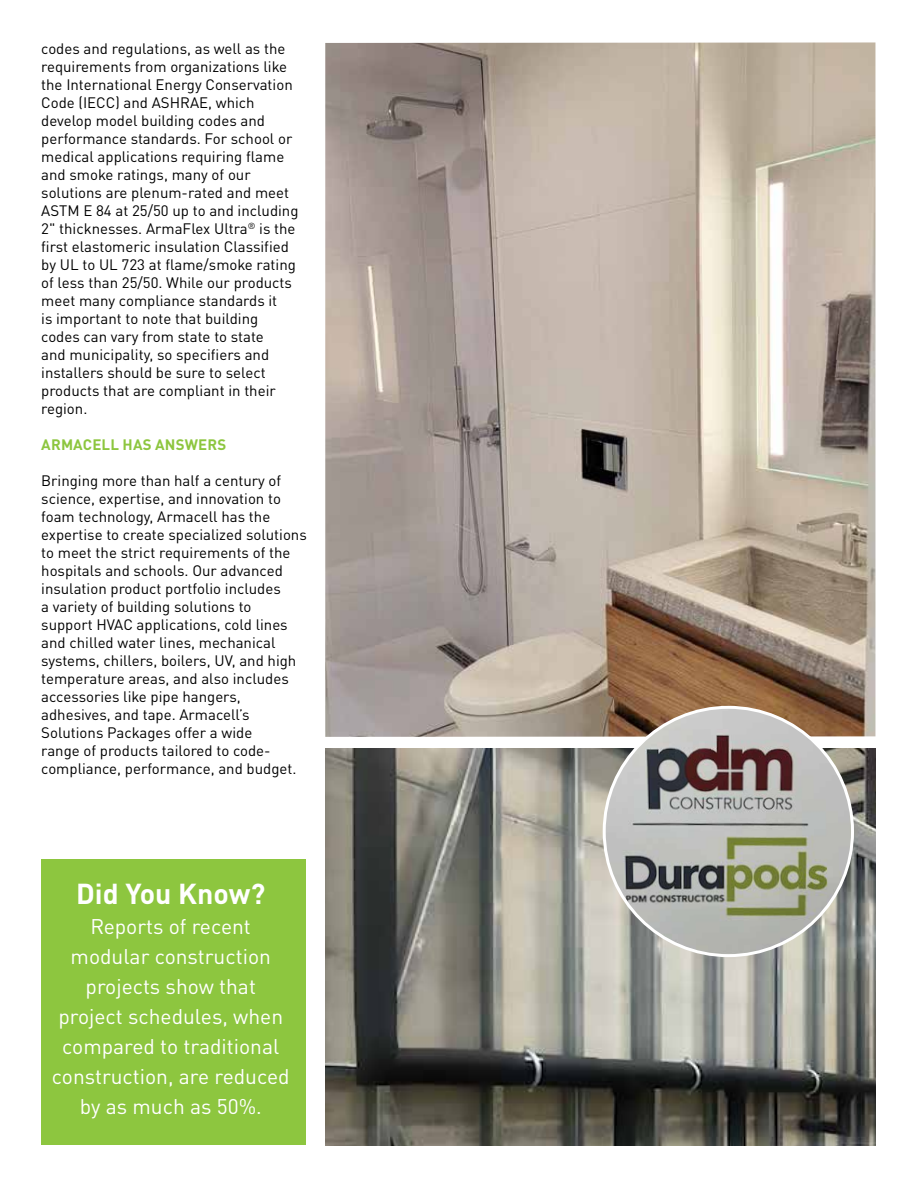
<style>
.page{position:relative;width:918px;height:1188px;background:#fff}
.page>*{position:absolute;margin:0;border:0;box-sizing:border-box;transform-origin:0 0}
.t1{font:700 28.5px "DIN Pro";color:#fff}
.t2{font:21px/30px "DIN Pro";color:#fff;text-align:center}
.t3{font:15px/18px "DIN Pro";color:#000}
.t4{font:700 15px "DIN Pro";letter-spacing:.01em;color:#8dc63f}
</style>
<div class="page">
<img style="left:325px;top:42px;width:550px;height:695px">
<div style="left:41px;top:859px;width:265px;height:286px;background:#8dc63f"></div>
<img style="left:325px;top:749px;width:550px;height:396px">
<svg style="left:604px;top:707px;width:249px;height:249px;background:#a6a39a"></svg>
<p class="t3" style="left:41px;top:38px;width:259px">codes and regulations, as well as the requirements from organizations like the International Energy Conservation Code (IECC) and ASHRAE, which develop model building codes and performance standards. For school or medical applications requiring flame and smoke ratings, many of our solutions are plenum-rated and meet ASTM E 84 at 25/50 up to and including 2" thicknesses. ArmaFlex Ultra<sup>®</sup> is the first elastomeric insulation Classified by UL to UL 723 at flame/smoke rating of less than 25/50. While our products meet many compliance standards it<br>is important to note that building codes can vary from state to state<br>and municipality, so specifiers and installers should be sure to select products that are compliant in their region.</p>
<p class="t4" style="left:41px;top:432px;width:186px">ARMACELL HAS ANSWERS</p>
<p class="t3" style="left:41px;top:470px;width:267px">Bringing more than half a century of science, expertise, and innovation to foam technology, Armacell has the expertise to create specialized solutions to meet the strict requirements of the hospitals and schools. Our advanced insulation product portfolio includes<br>a variety of building solutions to<br>support HVAC applications, cold lines and chilled water lines, mechanical systems, chillers, boilers, UV, and high temperature areas, and also includes accessories like pipe hangers, adhesives, and tape. Armacell’s Solutions Packages offer a wide<br>range of products tailored to code&shy;compliance, performance, and budget.</p>
<h1 class="t1" style="left:76px;top:870px;width:191px">Did You Know?</h1>
<h2 class="t2" style="left:52px;top:909px;width:239px">Reports of recent modular construction projects show that project schedules, when compared to traditional construction, are reduced by as much as 50%.</h2>
</div>
